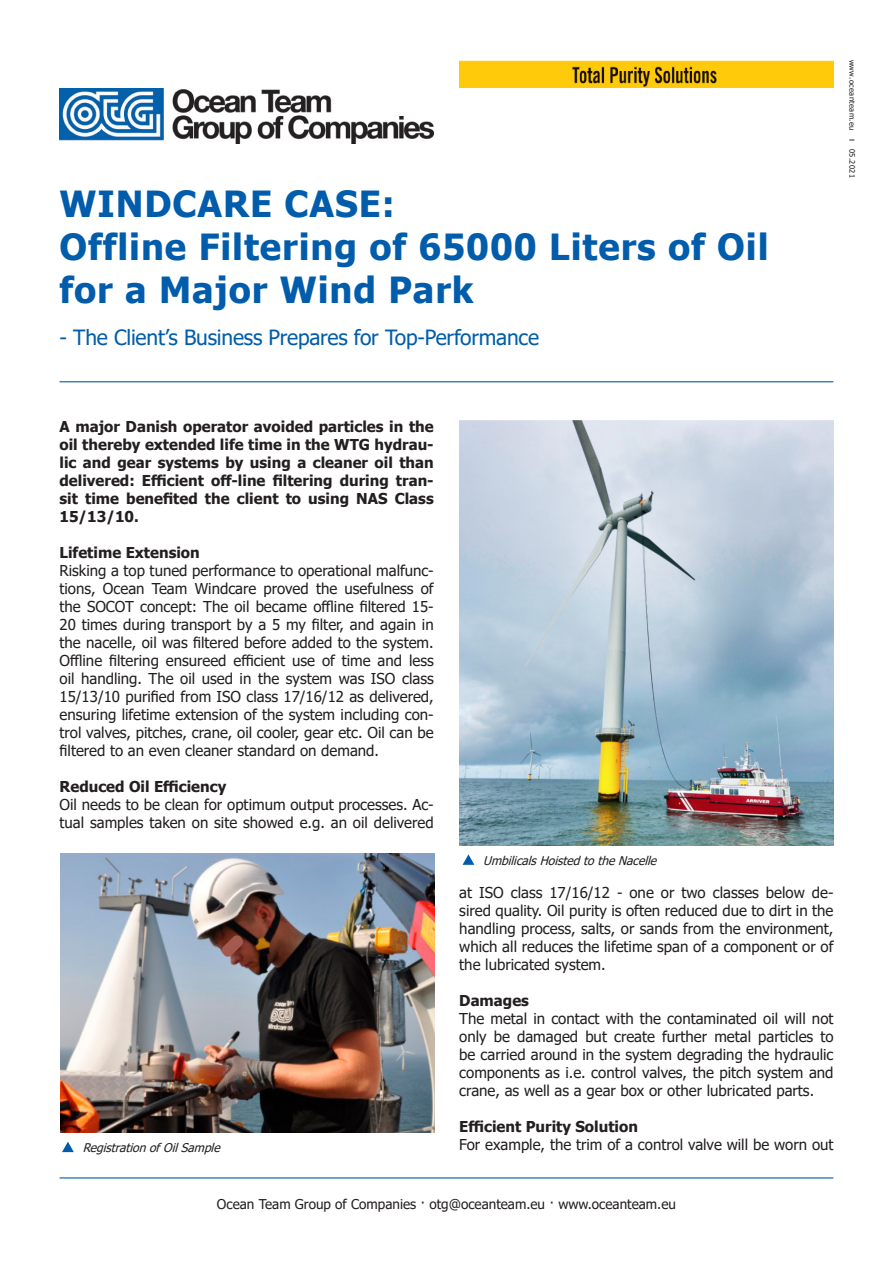
<style>
.page{position:relative;width:893px;height:1263px;background:#fff}
.page>*{position:absolute;margin:0;border:0;box-sizing:border-box;transform-origin:0 0}
.t1{font:700 36px/43.2px "Tahoma";letter-spacing:.025em;color:#015dab}
.t2{font:21px "Tahoma";letter-spacing:-.01em;color:#015dab}
.t3{font:15px/18px "Tahoma";color:#231f20;text-align:justify}
.t4{font:700 15px/18px "Tahoma";color:#231f20;text-align:justify}
.t5{font:13.5px "Tahoma";color:#231f20}
.t6{font:italic 12px "Tahoma";color:#231f20}
.t7{font:7.5px "Tahoma";letter-spacing:.05em;color:#231f20}
.s1{font-family:"Franklin Gothic";font-weight:500}
</style>
<div class="page">
<hr style="left:60px;top:1177px;width:773px;height:1px;background:#015dab">
<img style="left:60px;top:88px;width:374px;height:56px">
<hr style="left:60px;top:381px;width:773px;height:1px;background:#015dab">
<img style="left:459px;top:60px;width:374px;height:28px">
<img style="left:61px;top:854px;width:374px;height:278px">
<img style="left:459px;top:421px;width:374px;height:424px">
<svg style="left:62px;top:1141px;width:12px;height:11px"></svg>
<svg style="left:463px;top:854px;width:11px;height:11px"></svg>
<p class="t1" style="left:60px;top:184px;width:337px">WINDCARE CASE:</p>
<p class="t1" style="left:60px;top:227px;width:710px">Offline Filtering of 65000 Liters of Oil for a Major Wind Park</p>
<p class="t2" style="left:60px;top:323px;width:481px">- The Client’s Business Prepares for Top-Performance</p>
<p class="t7" style="left:857px;top:60px;width:120px;rotate:90deg">www.oceanteam.eu <span class="s1">I</span> 05.2021</p>
<p class="t4" style="left:60px;top:418px;width:376px">A major Danish operator avoided particles in the oil thereby extended life time in the WTG hydrau&shy;lic and gear systems by using a cleaner oil than delivered: Efficient off-line filtering during tran&shy;sit time benefited the client to using NAS Class 15/13/10.</p>
<p class="t4" style="left:60px;top:544px;width:142px">Lifetime Extension</p>
<p class="t3" style="left:60px;top:563px;width:376px">Risking a top tuned performance to operational malfunc&shy;tions, Ocean Team Windcare proved the usefulness of the SOCOT concept: The oil became offline filtered 15- 20 times during transport by a 5 my filter, and again in the nacelle, oil was filtered before added to the system.<br>Offline filtering ensureed efficient use of time and less oil handling. The oil used in the system was ISO class 15/13/10 purified from ISO class 17/16/12 as delivered, ensuring lifetime extension of the system including con&shy;trol valves, pitches, crane, oil cooler, gear etc. Oil can be filtered to an even cleaner standard on demand.</p>
<p class="t4" style="left:60px;top:778px;width:168px">Reduced Oil Efficiency</p>
<p class="t3" style="left:60px;top:797px;width:376px">Oil needs to be clean for optimum output processes. Ac&shy;tual samples taken on site showed e.g. an oil delivered</p>
<p class="t6" style="left:483px;top:853px;width:179px">UmbilicalsHoistedtotheNacelle</p>
<p class="t3" style="left:459px;top:884px;width:376px">at ISO class 17/16/12 - one or two classes below de&shy;sired quality. Oil purity is often reduced due to dirt in the handling process, salts, or sands from the environment, which all reduces the lifetime span of a component or of the lubricated system.</p>
<p class="t4" style="left:459px;top:992px;width:71px">Damages</p>
<p class="t3" style="left:459px;top:1010px;width:376px">The metal in contact with the contaminated oil will not only be damaged but create further metal particles to be carried around in the system degrading the hydraulic components as i.e. control valves, the pitch system and crane, as well as a gear box or other lubricated parts.</p>
<p class="t4" style="left:459px;top:1118px;width:180px">Efficient Purity Solution</p>
<p class="t6" style="left:83px;top:1140px;width:143px">RegistrationofOilSample</p>
<p class="t3" style="left:459px;top:1136px;width:376px">For example, the trim of a control valve will be worn out</p>
<p class="t5" style="left:217px;top:1195px;width:461px">Ocean Team Group of Companies · otg@oceanteam.eu · www.oceanteam.eu</p>
</div>
